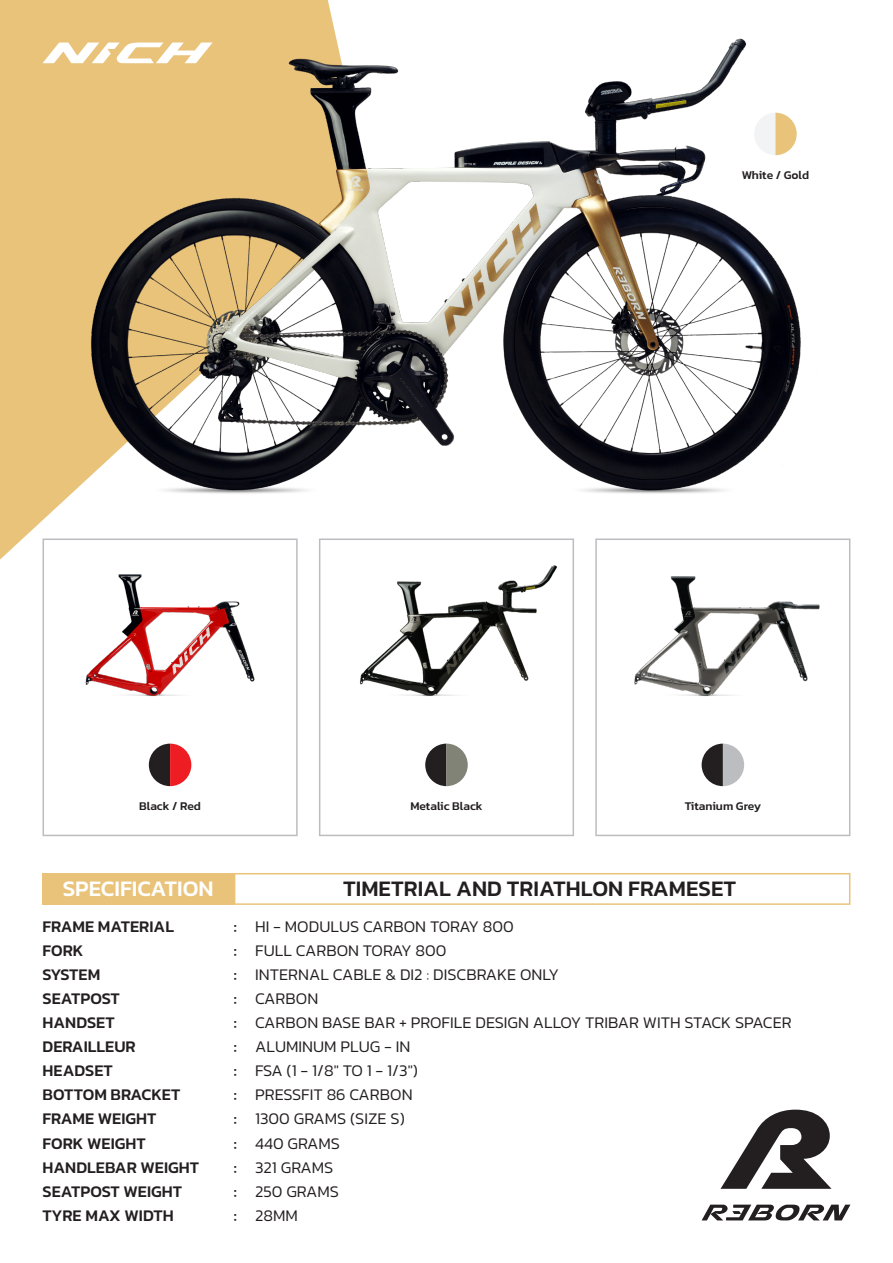
<style>
.page{position:relative;width:893px;height:1263px;background:#fff}
.page>*{position:absolute;margin:0;border:0;box-sizing:border-box;transform-origin:0 0}
.t1{font:500 22.5px "Kanit";color:#231f20}
.t2{font:500 22.5px "Kanit";color:#fff}
.t3{font:300 16.5px "Kanit";color:#231f20}
.t4{font:500 16.5px "Kanit";color:#231f20}
.t5{font:500 12px "Kanit";color:#231f20}
.s1{font-weight:500}
</style>
<div class="page">
<svg style="left:0;top:0;width:333px;height:560px;fill:#e9c37a"></svg>
<svg style="left:720px;top:1109px;width:111px;height:80px"></svg>
<svg style="left:702px;top:1204px;width:148px;height:16px"></svg>
<div style="left:43px;top:873px;width:191px;height:32px;background:#e9c37a"></div>
<svg style="left:234px;top:873px;width:616px;height:32px"></svg>
<img style="left:8px;top:21px;width:793px;height:503px">
<img style="left:76px;top:524px;width:212px;height:14px">
<svg style="left:43px;top:538px;width:255px;height:298px"></svg>
<svg style="left:319px;top:538px;width:255px;height:298px"></svg>
<svg style="left:595px;top:538px;width:255px;height:298px"></svg>
<p class="t5" style="left:742px;top:166px;width:69px">White / Gold</p>
<p class="t5" style="left:139px;top:797px;width:63px">Black / Red</p>
<p class="t5" style="left:410px;top:797px;width:74px">Metalic Black</p>
<p class="t5" style="left:685px;top:797px;width:78px">Titanium Grey</p>
<h1 class="t2" style="left:63px;top:872px;width:152px">SPECIFICATION</h1>
<h1 class="t1" style="left:343px;top:872px;width:395px">TIMETRIAL AND TRIATHLON FRAMESET</h1>
<p class="t4" style="left:43px;top:914px;width:133px">FRAME MATERIAL</p>
<p class="t3" style="left:234px;top:915px;width:281px"><span class="s1">:</span> HI - MODULUS CARBON TORAY 800</p>
<p class="t4" style="left:43px;top:938px;width:43px">FORK</p>
<p class="t3" style="left:234px;top:939px;width:214px"><span class="s1">:</span> FULL CARBON TORAY 800</p>
<p class="t4" style="left:43px;top:962px;width:59px">SYSTEM</p>
<p class="t3" style="left:234px;top:963px;width:327px"><span class="s1">:</span> INTERNAL CABLE &amp; DI2 : DISCBRAKE ONLY</p>
<p class="t4" style="left:43px;top:986px;width:79px">SEATPOST</p>
<p class="t3" style="left:234px;top:987px;width:86px"><span class="s1">:</span> CARBON</p>
<p class="t4" style="left:43px;top:1010px;width:74px">HANDSET</p>
<p class="t3" style="left:234px;top:1011px;width:559px"><span class="s1">:</span> CARBON BASE BAR + PROFILE DESIGN ALLOY TRIBAR WITH STACK SPACER</p>
<p class="t4" style="left:43px;top:1034px;width:95px">DERAILLEUR</p>
<p class="t3" style="left:234px;top:1035px;width:178px"><span class="s1">:</span> ALUMINUM PLUG - IN</p>
<p class="t4" style="left:43px;top:1058px;width:72px">HEADSET</p>
<p class="t3" style="left:234px;top:1059px;width:186px"><span class="s1">:</span> FSA (1 - 1/8" TO 1 - 1/3")</p>
<p class="t4" style="left:43px;top:1082px;width:139px">BOTTOM BRACKET</p>
<p class="t3" style="left:234px;top:1083px;width:180px"><span class="s1">:</span> PRESSFIT 86 CARBON</p>
<p class="t4" style="left:43px;top:1106px;width:115px">FRAME WEIGHT</p>
<p class="t3" style="left:234px;top:1107px;width:172px"><span class="s1">:</span> 1300 GRAMS (SIZE S)</p>
<p class="t4" style="left:43px;top:1130px;width:105px">FORK WEIGHT</p>
<p class="t3" style="left:234px;top:1131px;width:108px"><span class="s1">:</span> 440 GRAMS</p>
<p class="t4" style="left:43px;top:1154px;width:158px">HANDLEBAR WEIGHT</p>
<p class="t3" style="left:234px;top:1155px;width:101px"><span class="s1">:</span> 321 GRAMS</p>
<p class="t4" style="left:43px;top:1178px;width:141px">SEATPOST WEIGHT</p>
<p class="t3" style="left:234px;top:1179px;width:107px"><span class="s1">:</span> 250 GRAMS</p>
<p class="t4" style="left:43px;top:1202px;width:133px">TYRE MAX WIDTH</p>
<p class="t3" style="left:234px;top:1203px;width:66px"><span class="s1">:</span> 28MM</p>
</div>
